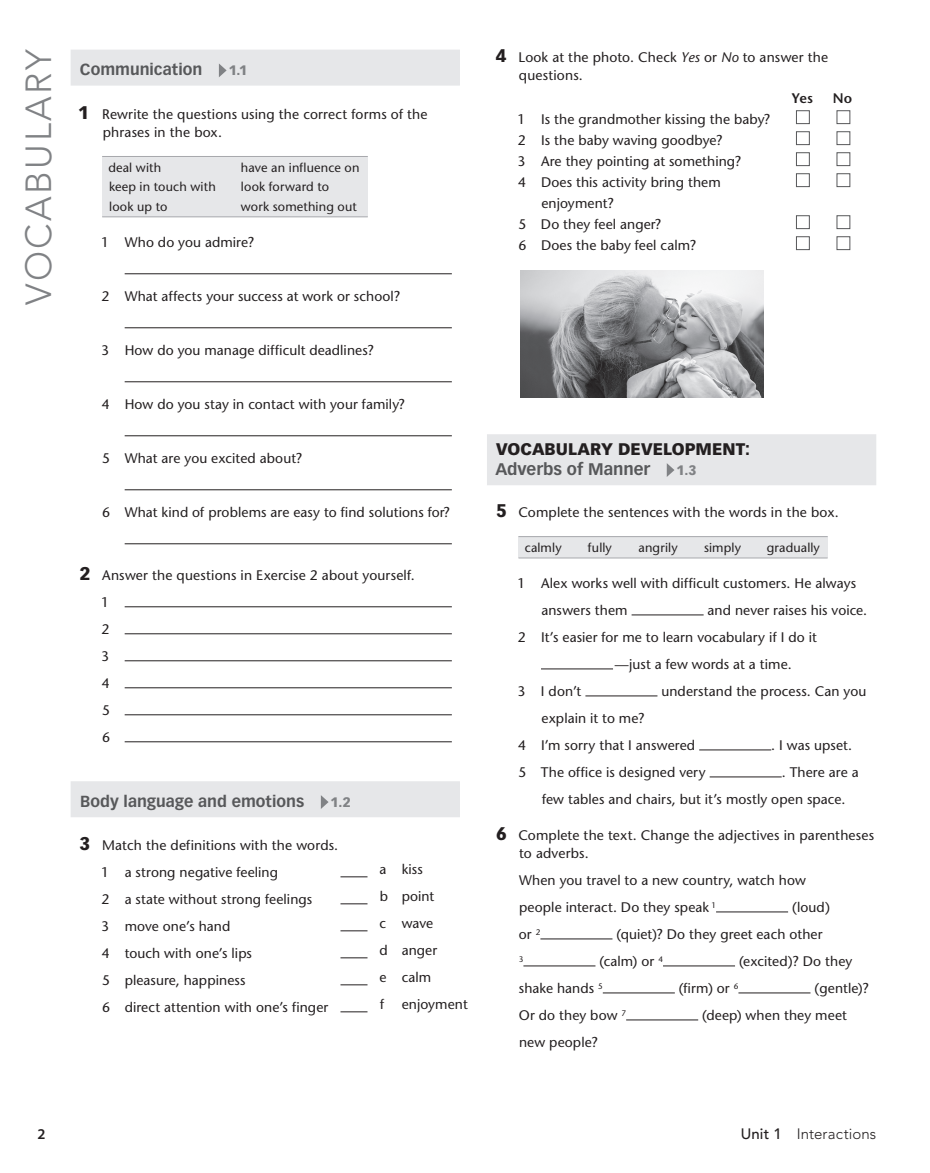
<style>
.page{position:relative;width:930px;height:1173px;background:#fff}
.page>*{position:absolute;margin:0;border:0;box-sizing:border-box;transform-origin:0 0}
.t1{font:300 36px "Avenir LT Std";letter-spacing:.07em;color:#808285}
.t2{font:900 16.5px "Vectora LT Std";letter-spacing:.005em;color:#231f20}
.t3{font:700 16.5px "Vectora LT Std";color:#57585a}
.t4{font:700 15.75px "Vectora LT Std";color:#57585a}
.t5{font:300 15px "Avenir LT Std";letter-spacing:.005em;color:#231f20}
.t6{font:600 15px "Myriad Pro";color:#231f20}
.t7{font:500 13.8px/27px "Stone Sans Std";letter-spacing:.01em;color:#231f20}
.t8{font:600 13.8px "Stone Sans Std";color:#231f20}
.t9{font:900 13.5px "Vectora LT Std";color:#808285}
.t10{font:500 12.75px "Stone Sans Std";letter-spacing:.01em;color:#231f20}
.t11{font:500 8.1px "Stone Sans Std";color:#231f20}
.s1{font-family:"Vectora LT Std";font-weight:900;font-size:18px}
.s2{font-style:italic}
.s3{font-weight:500}
</style>
<div class="page">
<div style="left:71px;top:50px;width:389px;height:36px;background:#e6e7e9"></div>
<div style="left:71px;top:781px;width:389px;height:36px;background:#e6e7e9"></div>
<svg style="left:219px;top:63px;width:7px;height:14px"></svg>
<div style="left:102px;top:156px;width:266px;height:61px;background:#e6e7e9"></div>
<hr style="left:102px;top:156px;width:266px;height:1px;background:#a8a9ad">
<hr style="left:102px;top:216px;width:266px;height:1px;background:#a8a9ad">
<hr style="left:125px;top:273px;width:327px;height:1px;background:#231f20">
<hr style="left:125px;top:327px;width:327px;height:1px;background:#231f20">
<hr style="left:125px;top:381px;width:327px;height:1px;background:#231f20">
<hr style="left:125px;top:435px;width:327px;height:1px;background:#231f20">
<hr style="left:125px;top:489px;width:327px;height:1px;background:#231f20">
<hr style="left:125px;top:543px;width:327px;height:1px;background:#231f20">
<hr style="left:125px;top:606px;width:327px;height:1px;background:#231f20">
<hr style="left:125px;top:633px;width:327px;height:1px;background:#231f20">
<hr style="left:125px;top:660px;width:327px;height:1px;background:#231f20">
<hr style="left:125px;top:687px;width:327px;height:1px;background:#231f20">
<hr style="left:125px;top:714px;width:327px;height:1px;background:#231f20">
<hr style="left:125px;top:741px;width:327px;height:1px;background:#231f20">
<svg style="left:321px;top:795px;width:7px;height:14px"></svg>
<svg style="left:340px;top:876px;width:27px;height:1px"></svg>
<svg style="left:340px;top:903px;width:27px;height:1px"></svg>
<svg style="left:340px;top:930px;width:27px;height:1px"></svg>
<svg style="left:340px;top:957px;width:27px;height:1px"></svg>
<svg style="left:340px;top:984px;width:27px;height:1px"></svg>
<svg style="left:340px;top:1011px;width:27px;height:1px"></svg>
<div style="left:487px;top:434px;width:389px;height:51px;background:#e6e7e9"></div>
<div style="left:796px;top:110px;width:13px;height:14px;background:#fff;border:1px solid #57585a"></div>
<div style="left:836px;top:110px;width:14px;height:14px;background:#fff;border:1px solid #57585a"></div>
<div style="left:796px;top:131px;width:13px;height:14px;background:#fff;border:1px solid #57585a"></div>
<div style="left:836px;top:131px;width:14px;height:14px;background:#fff;border:1px solid #57585a"></div>
<div style="left:796px;top:152px;width:13px;height:14px;background:#fff;border:1px solid #57585a"></div>
<div style="left:836px;top:152px;width:14px;height:14px;background:#fff;border:1px solid #57585a"></div>
<div style="left:796px;top:173px;width:13px;height:14px;background:#fff;border:1px solid #57585a"></div>
<div style="left:836px;top:173px;width:14px;height:14px;background:#fff;border:1px solid #57585a"></div>
<div style="left:796px;top:215px;width:13px;height:14px;background:#fff;border:1px solid #57585a"></div>
<div style="left:836px;top:215px;width:14px;height:14px;background:#fff;border:1px solid #57585a"></div>
<div style="left:796px;top:236px;width:13px;height:14px;background:#fff;border:1px solid #57585a"></div>
<div style="left:836px;top:236px;width:14px;height:14px;background:#fff;border:1px solid #57585a"></div>
<img style="left:520px;top:271px;width:243px;height:127px">
<svg style="left:666px;top:463px;width:8px;height:14px"></svg>
<div style="left:518px;top:537px;width:309px;height:21px;background:#e6e7e9"></div>
<hr style="left:518px;top:536px;width:309px;height:1px;background:#a8a9ad">
<hr style="left:518px;top:558px;width:309px;height:1px;background:#a8a9ad">
<hr style="left:631px;top:615px;width:72px;height:1px;background:#231f20">
<hr style="left:541px;top:669px;width:72px;height:1px;background:#231f20">
<hr style="left:585px;top:696px;width:72px;height:1px;background:#231f20">
<hr style="left:699px;top:750px;width:72px;height:1px;background:#231f20">
<hr style="left:709px;top:777px;width:72px;height:1px;background:#231f20">
<hr style="left:716px;top:912px;width:72px;height:1px;background:#231f20">
<hr style="left:540px;top:939px;width:72px;height:1px;background:#231f20">
<hr style="left:523px;top:966px;width:72px;height:1px;background:#231f20">
<hr style="left:663px;top:966px;width:72px;height:1px;background:#231f20">
<hr style="left:602px;top:993px;width:72px;height:1px;background:#231f20">
<hr style="left:738px;top:993px;width:72px;height:1px;background:#231f20">
<hr style="left:626px;top:1020px;width:72px;height:1px;background:#231f20">
<h1 class="t1" style="left:18px;top:305px;width:257px;rotate:-90deg">VOCABULARY</h1>
<p class="t4" style="left:80px;top:60px;width:124px">Communication</p>
<p class="t9" style="left:229px;top:62px;width:20px">1.1</p>
<p class="t7" style="left:103px;top:105px;width:326px;line-height:18px;text-indent:-25px"><span class="s1">1</span> Rewrite the questions using the correct forms of the phrases in the box.</p>
<p class="t10" style="left:108px;top:160px;width:54px">deal with</p>
<p class="t10" style="left:241px;top:160px;width:120px">have an influence on</p>
<p class="t10" style="left:109px;top:179px;width:108px">keep in touch with</p>
<p class="t10" style="left:241px;top:179px;width:90px">look forward to</p>
<p class="t10" style="left:109px;top:199px;width:60px">look up to</p>
<p class="t10" style="left:241px;top:199px;width:117px">work something out</p>
<p class="t7" style="left:101px;top:229px;width:154px">1 Who do you admire?</p>
<p class="t7" style="left:102px;top:283px;width:300px">2 What affects your success at work or school?</p>
<p class="t7" style="left:101px;top:337px;width:274px">3 How do you manage difficult deadlines?</p>
<p class="t7" style="left:102px;top:391px;width:304px">4 How do you stay in contact with your family?</p>
<p class="t7" style="left:102px;top:445px;width:202px">5 What are you excited about?</p>
<p class="t7" style="left:102px;top:499px;width:349px">6 What kind of problems are easy to find solutions for?</p>
<p class="t7" style="left:101px;top:562px;width:315px;text-indent:-21px"><span class="s1">2</span> Answer the questions in Exercise 2 about yourself.<br>1<br>2<br>3<br>4<br>5<br>6</p>
<p class="t4" style="left:80px;top:792px;width:225px">Body language and emotions</p>
<p class="t9" style="left:330px;top:793px;width:22px">1.2</p>
<p class="t7" style="left:101px;top:832px;width:239px;text-indent:-21px"><span class="s1">3</span> Match the definitions with the words.<br>1 a strong negative feeling<br>2 a state without strong feelings<br>3 move one’s hand<br>4 touch with one’s lips<br>5 pleasure, happiness<br>6 direct attention with one’s finger</p>
<p class="t7" style="left:379px;top:856px;width:59px">a kiss<br>b point c wave d anger e calm f</p>
<p class="t7" style="left:401px;top:991px;width:68px">enjoyment</p>
<p class="t7" style="left:519px;top:49px;width:311px;line-height:18px;text-indent:-23px"><span class="s1">4</span> Look at the photo. Check <span class="s2">Yes</span> or <span class="s2">No</span> to answer the questions.</p>
<p class="t8" style="left:791px;top:90px;width:23px">Yes</p>
<p class="t8" style="left:832px;top:90px;width:21px">No</p>
<p class="t7" style="left:517px;top:106px;width:254px">1 Is the grandmother kissing the baby?</p>
<p class="t7" style="left:518px;top:127px;width:206px">2 Is the baby waving goodbye?</p>
<p class="t7" style="left:517px;top:148px;width:225px">3 Are they pointing at something?</p>
<p class="t7" style="left:518px;top:169px;width:204px">4 Does this activity bring them</p>
<p class="t7" style="left:541px;top:190px;width:74px">enjoyment?</p>
<p class="t7" style="left:518px;top:211px;width:144px">5 Do they feel anger?</p>
<p class="t7" style="left:518px;top:232px;width:179px">6 Does the baby feel calm?</p>
<p class="t2" style="left:496px;top:439px;width:255px">VOCABULARY DEVELOPMENT:</p>
<p class="t3" style="left:495px;top:459px;width:156px">Adverbs of Manner</p>
<p class="t9" style="left:676px;top:461px;width:21px">1.3</p>
<p class="t7" style="left:496px;top:498px;width:344px"><span class="s1">5</span> Complete the sentences with the words in the box.</p>
<p class="t10" style="left:524px;top:540px;width:38px">calmly</p>
<p class="t10" style="left:588px;top:540px;width:25px">fully</p>
<p class="t10" style="left:638px;top:540px;width:41px">angrily</p>
<p class="t10" style="left:704px;top:540px;width:38px">simply</p>
<p class="t10" style="left:766px;top:540px;width:55px">gradually</p>
<p class="t7" style="left:541px;top:570px;width:316px;text-indent:-24px">1 Alex works well with difficult customers. He always answers them</p>
<p class="t7" style="left:707px;top:597px;width:161px">and never raises his voice.</p>
<p class="t7" style="left:518px;top:624px;width:300px">2 It’s easier for me to learn vocabulary if I do it</p>
<p class="t7" style="left:614px;top:651px;width:178px">—just a few words at a time.</p>
<p class="t7" style="left:517px;top:678px;width:65px">3 I don’t</p>
<p class="t7" style="left:661px;top:678px;width:206px">understand the process. Can you</p>
<p class="t7" style="left:518px;top:705px;width:179px;text-indent:23px">explain it to me?<br>4 I’m sorry that I answered</p>
<p class="t7" style="left:771px;top:732px;width:82px">. I was upset.</p>
<p class="t7" style="left:542px;top:759px;width:318px;text-indent:240px">. There are a few tables and chairs, but it’s mostly open space.</p>
<p class="t7" style="left:519px;top:827px;width:357px;line-height:18px;text-indent:-23px"><span class="s1">6</span> Complete the text. Change the adjectives in parentheses to adverbs.</p>
<p class="t7" style="left:519px;top:867px;width:288px">When you travel to a new country, watch how people interact. Do they speak <sup>1</sup></p>
<p class="t7" style="left:518px;top:759px;width:189px">5 The office is designed very</p>
<p class="t7" style="left:792px;top:894px;width:39px">(loud)</p>
<p class="t7" style="left:519px;top:921px;width:23px">or <sup>2</sup></p>
<p class="t7" style="left:616px;top:921px;width:207px">(quiet)? Do they greet each other</p>
<p class="t11" style="left:518px;top:954px;width:6px">3</p>
<p class="t7" style="left:599px;top:948px;width:65px">(calm) or <sup>4</sup></p>
<p class="t7" style="left:739px;top:948px;width:115px">(excited)? Do they</p>
<p class="t7" style="left:519px;top:975px;width:85px">shake hands <sup>5</sup></p>
<p class="t7" style="left:678px;top:975px;width:61px">(firm) or <sup>6</sup></p>
<p class="t7" style="left:814px;top:975px;width:56px">(gentle)?</p>
<p class="t7" style="left:519px;top:1002px;width:109px">Or do they bow <sup>7</sup></p>
<p class="t7" style="left:702px;top:1002px;width:146px">(deep) when they meet</p>
<p class="t7" style="left:519px;top:1029px;width:80px">new people?</p>
<p class="t6" style="left:38px;top:1124px;width:10px">2</p>
<p class="t5" style="left:740px;top:1125px;width:137px"><span class="s3">Unit 1</span> Interactions</p>
</div>
